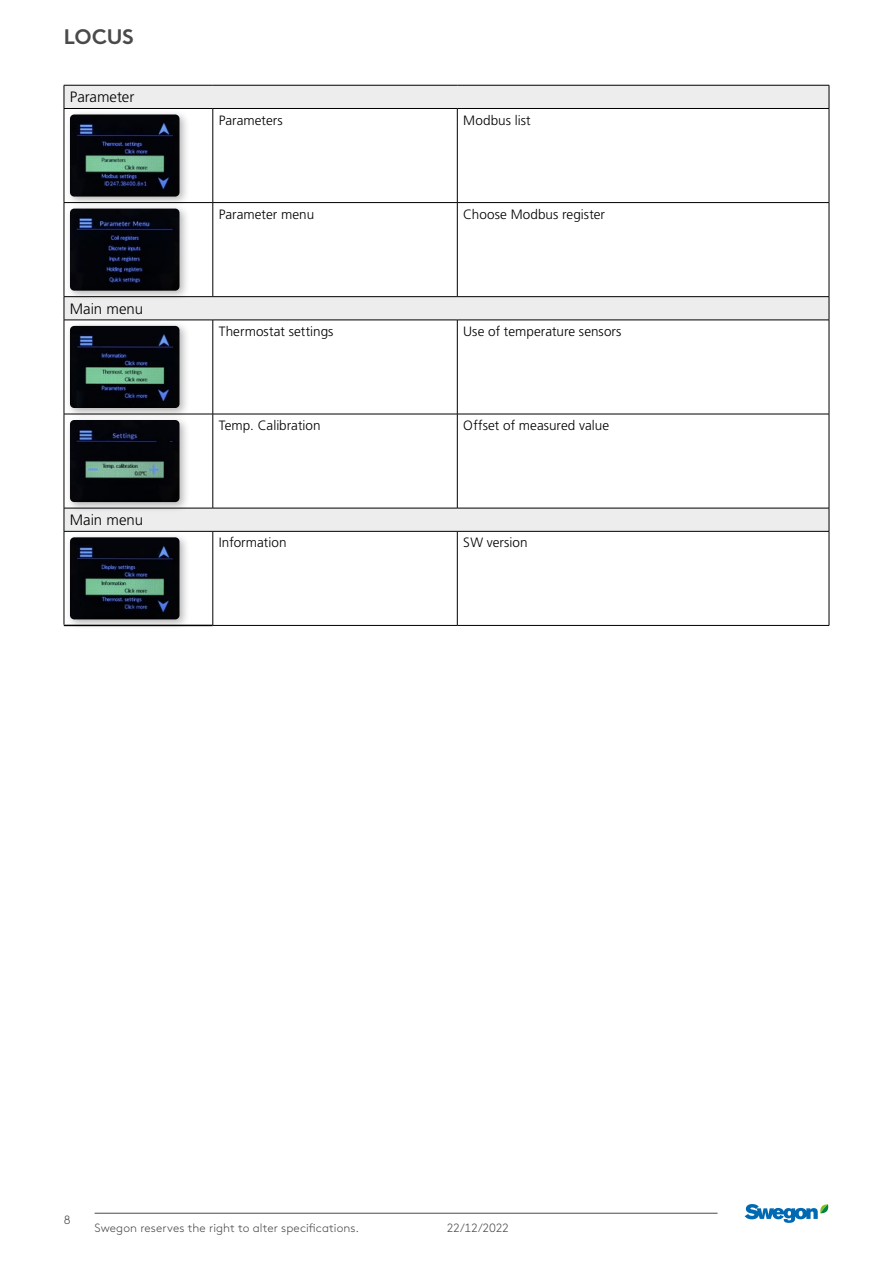
<style>
.page{position:relative;width:893px;height:1263px;background:#fff}
.page>*{position:absolute;margin:0;border:0;box-sizing:border-box;transform-origin:0 0}
.t1{font:700 21px "Swegon Brown";letter-spacing:-.005em;color:#4a4a49}
.t2{font:300 15px "Frutiger LT Pro";letter-spacing:-.005em;color:#000}
.t3{font:300 13.5px "Frutiger LT Pro";letter-spacing:.005em;color:#000}
.t4{font:300 12px "Swegon Brown";letter-spacing:.005em;color:#4a4a49}
</style>
<div class="page">
<hr style="left:95px;top:1213px;width:623px;height:1px;background:#4a4a49">
<svg style="left:745px;top:1204px;width:84px;height:19px"></svg>
<svg style="left:65px;top:86px;width:764px;height:445px"></svg>
<hr style="left:64px;top:625px;width:149px;height:1px;background:#000">
<hr style="left:64px;top:85px;width:149px;height:1px;background:#000">
<svg style="left:64px;top:85px;width:1px;height:23px"></svg>
<hr style="left:213px;top:85px;width:244px;height:1px;background:#000">
<hr style="left:457px;top:85px;width:372px;height:1px;background:#000">
<svg style="left:829px;top:85px;width:1px;height:23px"></svg>
<hr style="left:64px;top:108px;width:149px;height:1px;background:#000">
<hr style="left:64px;top:109px;width:1px;height:93px;background:#000">
<hr style="left:213px;top:108px;width:244px;height:1px;background:#000">
<hr style="left:213px;top:109px;width:1px;height:93px;background:#000">
<hr style="left:457px;top:108px;width:372px;height:1px;background:#000">
<hr style="left:457px;top:109px;width:1px;height:93px;background:#000">
<hr style="left:829px;top:109px;width:1px;height:93px;background:#000">
<hr style="left:64px;top:202px;width:149px;height:1px;background:#000">
<hr style="left:64px;top:203px;width:1px;height:93px;background:#000">
<hr style="left:213px;top:202px;width:244px;height:1px;background:#000">
<hr style="left:213px;top:203px;width:1px;height:93px;background:#000">
<hr style="left:457px;top:202px;width:372px;height:1px;background:#000">
<hr style="left:457px;top:203px;width:1px;height:93px;background:#000">
<hr style="left:829px;top:203px;width:1px;height:93px;background:#000">
<hr style="left:64px;top:296px;width:149px;height:1px;background:#000">
<svg style="left:64px;top:297px;width:1px;height:23px"></svg>
<hr style="left:213px;top:296px;width:244px;height:1px;background:#000">
<hr style="left:457px;top:296px;width:372px;height:1px;background:#000">
<svg style="left:829px;top:297px;width:1px;height:23px"></svg>
<hr style="left:64px;top:320px;width:149px;height:1px;background:#000">
<hr style="left:64px;top:320px;width:1px;height:94px;background:#000">
<hr style="left:213px;top:320px;width:244px;height:1px;background:#000">
<hr style="left:213px;top:320px;width:1px;height:94px;background:#000">
<hr style="left:457px;top:320px;width:372px;height:1px;background:#000">
<hr style="left:457px;top:320px;width:1px;height:94px;background:#000">
<hr style="left:829px;top:320px;width:1px;height:94px;background:#000">
<hr style="left:64px;top:414px;width:149px;height:1px;background:#000">
<hr style="left:64px;top:414px;width:1px;height:94px;background:#000">
<hr style="left:213px;top:414px;width:244px;height:1px;background:#000">
<hr style="left:213px;top:414px;width:1px;height:94px;background:#000">
<hr style="left:457px;top:414px;width:372px;height:1px;background:#000">
<hr style="left:457px;top:414px;width:1px;height:94px;background:#000">
<hr style="left:829px;top:414px;width:1px;height:94px;background:#000">
<hr style="left:64px;top:508px;width:149px;height:1px;background:#000">
<svg style="left:64px;top:508px;width:1px;height:23px"></svg>
<hr style="left:213px;top:508px;width:244px;height:1px;background:#000">
<hr style="left:457px;top:508px;width:372px;height:1px;background:#000">
<svg style="left:829px;top:508px;width:1px;height:23px"></svg>
<hr style="left:64px;top:531px;width:149px;height:1px;background:#000">
<hr style="left:64px;top:531px;width:1px;height:94px;background:#000">
<hr style="left:213px;top:531px;width:244px;height:1px;background:#000">
<hr style="left:213px;top:531px;width:1px;height:94px;background:#000">
<hr style="left:457px;top:531px;width:372px;height:1px;background:#000">
<hr style="left:457px;top:531px;width:1px;height:94px;background:#000">
<hr style="left:829px;top:531px;width:1px;height:94px;background:#000">
<hr style="left:213px;top:625px;width:244px;height:1px;background:#000">
<hr style="left:457px;top:625px;width:372px;height:1px;background:#000">
<div style="left:65px;top:109px;width:126px;height:99px;background:#000;opacity:.3"></div>
<img style="left:70px;top:114px;width:109px;height:83px">
<div style="left:65px;top:203px;width:126px;height:99px;background:#000;opacity:.3"></div>
<img style="left:70px;top:209px;width:109px;height:82px">
<div style="left:65px;top:321px;width:126px;height:98px;background:#000;opacity:.3"></div>
<img style="left:70px;top:326px;width:109px;height:82px">
<div style="left:65px;top:415px;width:126px;height:98px;background:#000;opacity:.3"></div>
<img style="left:70px;top:420px;width:109px;height:82px">
<div style="left:65px;top:532px;width:126px;height:98px;background:#000;opacity:.3"></div>
<img style="left:70px;top:537px;width:109px;height:82px">
<h1 class="t1" style="left:64px;top:20px;width:72px">LOCUS</h1>
<p class="t2" style="left:70px;top:89px;width:66px">Parameter</p>
<p class="t2" style="left:70px;top:300px;width:75px">Main menu</p>
<p class="t2" style="left:70px;top:511px;width:75px">Main menu</p>
<p class="t3" style="left:219px;top:112px;width:66px">Parameters</p>
<p class="t3" style="left:463px;top:112px;width:69px">Modbus list</p>
<p class="t3" style="left:219px;top:206px;width:97px">Parameter menu</p>
<p class="t3" style="left:463px;top:206px;width:143px">Choose Modbus register</p>
<p class="t3" style="left:219px;top:323px;width:116px">Thermostat settings</p>
<p class="t3" style="left:463px;top:323px;width:160px">Use of temperature sensors</p>
<p class="t3" style="left:219px;top:418px;width:103px">Temp. Calibration</p>
<p class="t3" style="left:463px;top:418px;width:147px">Offset of measured value</p>
<p class="t3" style="left:219px;top:535px;width:69px">Information</p>
<p class="t3" style="left:463px;top:535px;width:66px">SW version</p>
<p class="t4" style="left:64px;top:1211px;width:8px">8</p>
<p class="t4" style="left:95px;top:1219px;width:266px">Swegon reserves the right to alter specifications.</p>
<p class="t4" style="left:447px;top:1219px;width:64px">22/12/2022</p>
</div>
